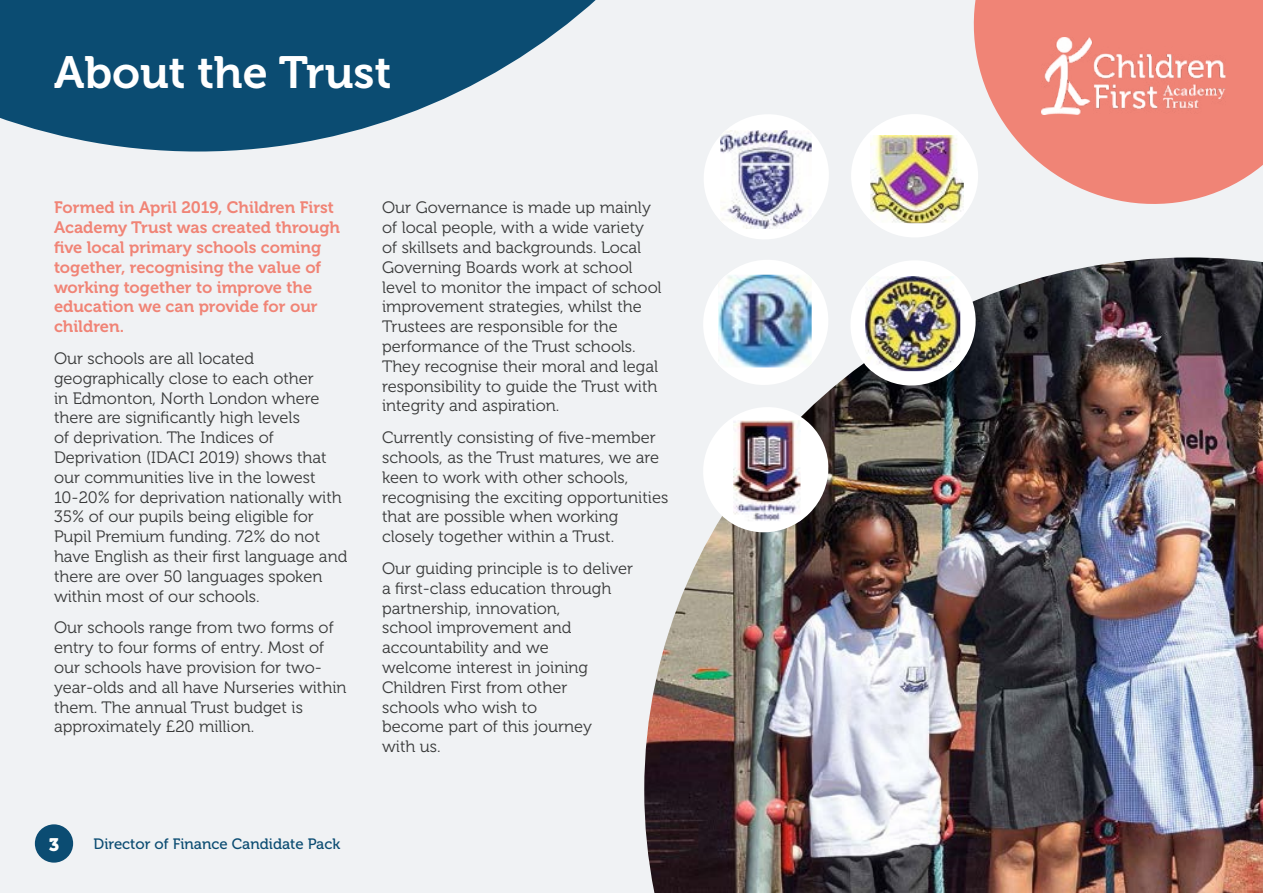
<style>
.page{position:relative;width:1263px;height:893px;background:#f0f2f4}
.page>*{position:absolute;margin:0;border:0;box-sizing:border-box;transform-origin:0 0}
.t1{font:45px "Museo 700";color:#fff}
.t2{font:18px "Museo 900";color:#fff}
.t3{font:16.5px/19.8px "Museo 300";color:#383939}
.t4{font:16.5px/19.8px "Museo 700";color:#f08476}
.t5{font:15px "Museo 500";color:#0b4c72}
</style>
<div class="page">
<svg style="left:0;top:0;width:596px;height:152px;fill:#0b4c72"></svg>
<img style="left:644px;top:257px;width:619px;height:636px">
<svg style="left:704px;top:114px;width:125px;height:125px"></svg>
<img style="left:720px;top:130px;width:92px;height:99px">
<svg style="left:697px;top:257px;width:138px;height:134px"></svg>
<img style="left:718px;top:275px;width:94px;height:92px">
<svg style="left:844px;top:257px;width:138px;height:135px"></svg>
<img style="left:865px;top:276px;width:95px;height:95px">
<svg style="left:697px;top:401px;width:138px;height:138px"></svg>
<img style="left:733px;top:420px;width:67px;height:101px">
<div style="left:851px;top:114px;width:127px;height:123px;background:#fff;border-radius:50%"></div>
<img style="left:870px;top:135px;width:86px;height:88px">
<div style="left:35px;top:824px;width:38px;height:39px;background:#0b4c72;border-radius:50%"></div>
<svg style="left:956px;top:0;width:307px;height:214px;fill:#f08476"></svg>
<img style="left:1042px;top:38px;width:183px;height:77px">
<h1 class="t1" style="left:54px;top:48px;width:339px">About the Trust</h1>
<p class="t4" style="left:54px;top:198px;width:288px">Formed in April 2019, Children First<br>Academy Trust was created through five local primary schools coming together, recognising the value of working together to improve the education we can provide for our children.</p>
<p class="t3" style="left:54px;top:349px;width:295px">Our schools are all located geographically close to each other<br>in Edmonton, North London where there are significantly high levels<br>of deprivation. The Indices of Deprivation (IDACI 2019) shows that our communities live in the lowest 10-20% for deprivation nationally with 35% of our pupils being eligible for Pupil Premium funding. 72% do not have English as their first language and there are over 50 languages spoken within most of our schools.</p>
<p class="t3" style="left:54px;top:618px;width:294px">Our schools range from two forms of entry to four forms of entry. Most of our schools have provision for two&shy;year-olds and all have Nurseries within them. The annual Trust budget is approximately £20 million.</p>
<p class="t2" style="left:49px;top:834px;width:12px">3</p>
<p class="t5" style="left:94px;top:836px;width:248px">Director of Finance Candidate Pack</p>
<p class="t3" style="left:382px;top:198px;width:281px">Our Governance is made up mainly of local people, with a wide variety of skillsets and backgrounds. Local Governing Boards work at school level to monitor the impact of school improvement strategies, whilst the Trustees are responsible for the performance of the Trust schools.<br>They recognise their moral and legal responsibility to guide the Trust with integrity and aspiration.</p>
<p class="t3" style="left:382px;top:428px;width:288px">Currently consisting of five-member schools, as the Trust matures, we are keen to work with other schools, recognising the exciting opportunities that are possible when working closely together within a Trust.</p>
<p class="t3" style="left:382px;top:559px;width:252px">Our guiding principle is to deliver a first-class education through partnership, innovation,<br>school improvement and accountability and we<br>welcome interest in joining<br>Children First from other<br>schools who wish to<br>become part of this journey<br>with us.</p>
</div>
